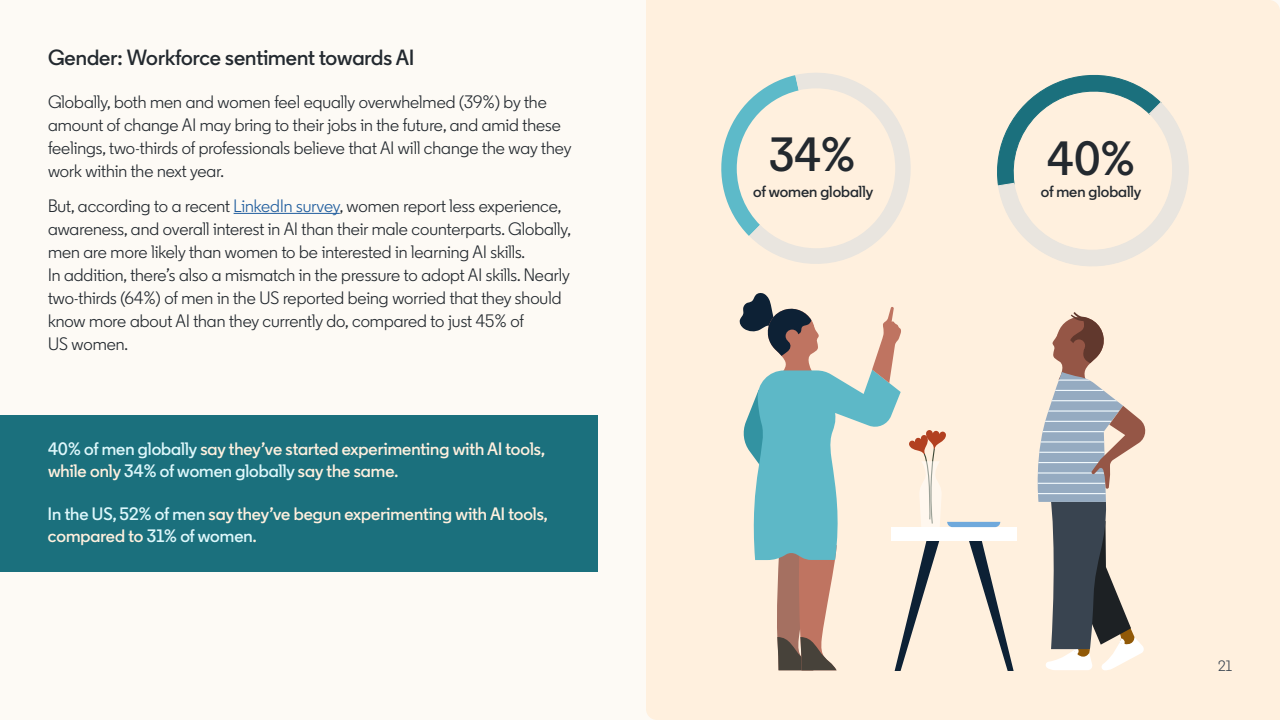
<style>
.page{position:relative;width:1280px;height:720px;background:#fdfaf5}
.page>*{position:absolute;margin:0;border:0;box-sizing:border-box;transform-origin:0 0}
.t1{font:600 48px "Community";color:#23292f}
.t2{font:600 22px "Community";color:#23292f}
.t3{font:18px/23px "Community";color:#23292f}
.t4{font:600 18px/21.6px "Community";color:#fff0de}
.t5{font:600 16px "Community";color:#23292f}
.t6{font:15px "Community";color:#38434f}
.s1{color:#215e9e}
.s2{color:#ddf7fb}
</style>
<div class="page">
<div style="left:1184px;top:0;width:96px;height:720px;background:#fff0de"></div>
<div style="left:646px;top:0;width:538px;height:720px;background:#fff0de"></div>
<hr style="left:234px;top:213px;width:106px;height:1px;background:#215e9e">
<div style="left:0;top:416px;width:598px;height:156px;background:#1b707d"></div>
<svg style="left:715px;top:65px;width:205px;height:208px;background:#f1eadc"></svg>
<div style="left:964px;top:29px;width:198px;height:198px;background:#fff0de"></div>
<svg style="left:981px;top:62px;width:253px;height:253px;background:#efe7d8"></svg>
<svg style="left:1033px;top:312px;width:115px;height:358px;background:#b6b0ab"></svg>
<div style="left:891px;top:527px;width:126px;height:13px;background:#fff"></div>
<svg style="left:739px;top:292px;width:275px;height:379px;background:#d1d3c8"></svg>
<p class="t2" style="left:48px;top:43px;width:368px">Gender: Workforce sentiment towards AI</p>
<p class="t3" style="left:48px;top:90px;width:525px">Globally, both men and women feel equally overwhelmed (39%) by the amount of change AI may bring to their jobs in the future, and amid these feelings, two-thirds of professionals believe that AI will change the way they work within the next year.</p>
<p class="t3" style="left:48px;top:194px;width:525px">But, according to a recent <span class="s1">LinkedIn survey</span>, women report less experience, awareness, and overall interest in AI than their male counterparts. Globally, men are more likely than women to be interested in learning AI skills.<br>In addition, there’s also a mismatch in the pressure to adopt AI skills. Nearly two-thirds (64%) of men in the US reported being worried that they should know more about AI than they currently do, compared to just 45% of<br>US women.</p>
<p class="t4" style="left:48px;top:438px;width:499px"><span class="s2">40% of men globally</span> say they’ve started experimenting with AI tools, while only <span class="s2">34% of women globally</span> say the same.</p>
<p class="t4" style="left:48px;top:503px;width:501px"><span class="s2">In the US, 52% of men</span> say they’ve begun experimenting with AI tools, compared to <span class="s2">31% of women</span>.</p>
<h1 class="t1" style="left:769px;top:124px;width:87px">34%</h1>
<h1 class="t1" style="left:1047px;top:129px;width:89px">40%</h1>
<p class="t5" style="left:753px;top:181px;width:122px">of women globally</p>
<p class="t5" style="left:1041px;top:181px;width:102px">of men globally</p>
<p class="t6" style="left:1218px;top:657px;width:15px">21</p>
</div>
